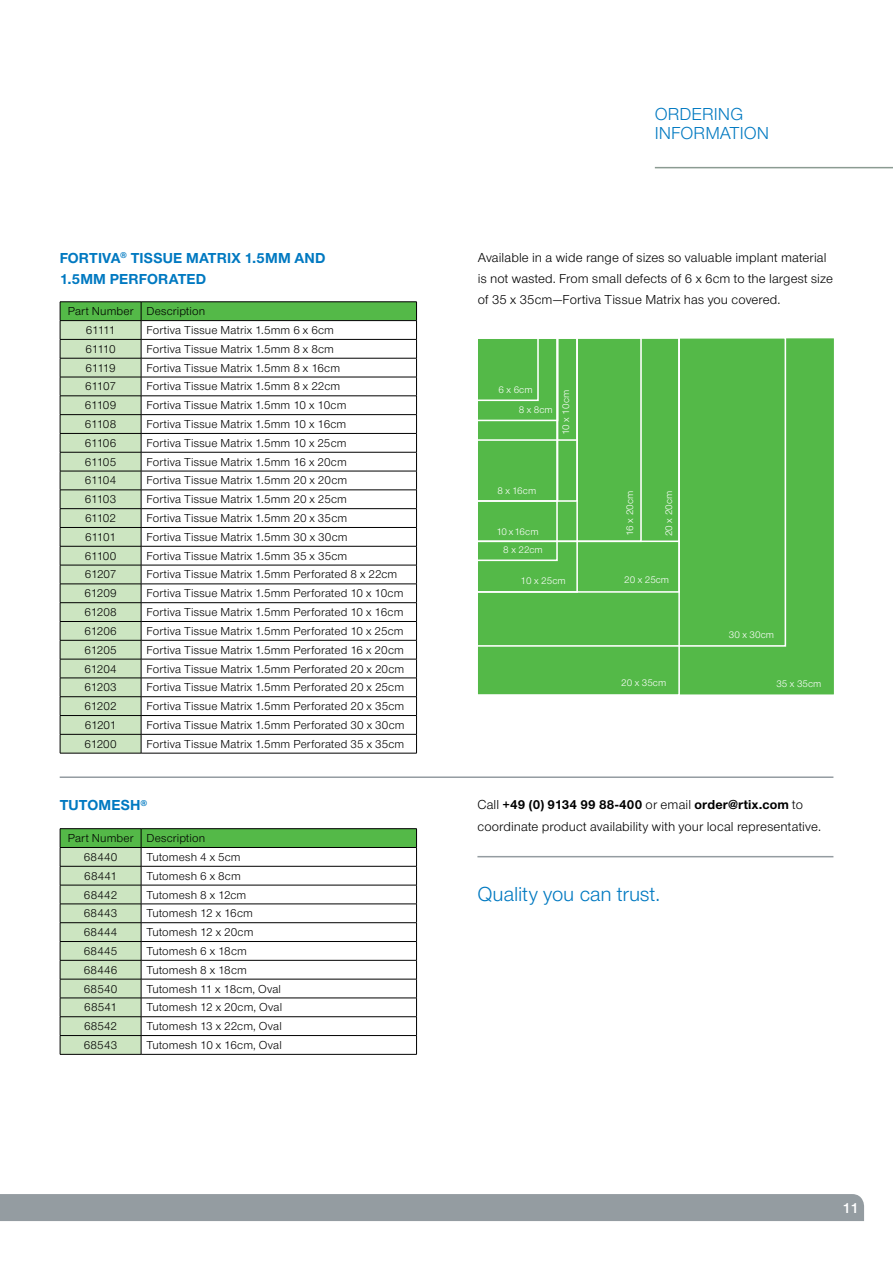
<style>
.page{position:relative;width:893px;height:1263px;background:#fff}
.page>*{position:absolute;margin:0;border:0;box-sizing:border-box;transform-origin:0 0}
.t1{font:21px "Nimbus San Nov";color:#0079c1}
.t2{font:18px/19.5px "Nimbus San Nov";color:#0079c1}
.t3{font:700 15px/21px "Nimbus San Nov";letter-spacing:.01em;color:#0079c1}
.t4{font:15px "Nimbus San Nov Sem Bol";color:#fff}
.t5{font:13.5px/21px "Nimbus San Nov";letter-spacing:.01em;color:#000}
.t6{font:12px/18.8px "Nimbus San Nov";letter-spacing:.015em;color:#000}
.t7{font:10.2px/19.2px "Nimbus San Nov";color:#fff}
.s1{font-weight:700}
</style>
<div class="page">
<div style="left:476px;top:337px;width:359px;height:359px;background:#54b948;border:2px solid #fff"></div>
<div style="left:476px;top:337px;width:310px;height:310px;border:2px solid #fff"></div>
<div style="left:476px;top:337px;width:166px;height:205px;border:2px solid #fff"></div>
<div style="left:476px;top:337px;width:102px;height:256px;border:2px solid #fff"></div>
<div style="left:476px;top:337px;width:102px;height:104px;border:2px solid #fff"></div>
<div style="left:476px;top:337px;width:82px;height:84px;border:2px solid #fff"></div>
<div style="left:476px;top:337px;width:63px;height:64px;border:2px solid #fff"></div>
<div style="left:476px;top:337px;width:82px;height:224px;border:2px solid #fff"></div>
<hr style="left:60px;top:828px;width:81px;height:1px;background:#000">
<hr style="left:141px;top:828px;width:276px;height:1px;background:#000">
<svg style="left:60px;top:829px;width:357px;height:225px"></svg>
<hr style="left:60px;top:1054px;width:81px;height:1px;background:#000">
<hr style="left:141px;top:1054px;width:276px;height:1px;background:#000">
<svg style="left:60px;top:302px;width:357px;height:451px"></svg>
<hr style="left:60px;top:753px;width:81px;height:1px;background:#000">
<hr style="left:141px;top:753px;width:276px;height:1px;background:#000">
<div style="left:0;top:1194px;width:864px;height:27px;background:#949ca1"></div>
<hr style="left:655px;top:167px;width:238px;height:1px;background:#8b9b92">
<hr style="left:477px;top:856px;width:356px;height:1px;background:#949ca1">
<hr style="left:60px;top:776px;width:773px;height:2px;background:#949ca1">
<p class="t3" style="left:60px;top:247px;width:267px">FORTIVA<sup>®</sup> TISSUE MATRIX 1.5MM AND<br>1.5MM PERFORATED</p>
<p class="t6" style="left:86px;top:302px;width:121px;text-indent:-18px">Part Number Description<br>61111</p>
<p class="t6" style="left:147px;top:321px;width:189px">Fortiva Tissue Matrix 1.5mm 6 x 6cm</p>
<p class="t6" style="left:86px;top:340px;width:32px">61110</p>
<p class="t6" style="left:147px;top:340px;width:189px">Fortiva Tissue Matrix 1.5mm 8 x 8cm</p>
<p class="t6" style="left:86px;top:358px;width:31px">61119</p>
<p class="t6" style="left:147px;top:358px;width:195px">Fortiva Tissue Matrix 1.5mm 8 x 16cm</p>
<p class="t6" style="left:85px;top:377px;width:32px">61107</p>
<p class="t6" style="left:147px;top:377px;width:195px">Fortiva Tissue Matrix 1.5mm 8 x 22cm</p>
<p class="t6" style="left:85px;top:396px;width:33px">61109</p>
<p class="t6" style="left:147px;top:396px;width:201px">Fortiva Tissue Matrix 1.5mm 10 x 10cm</p>
<p class="t6" style="left:85px;top:415px;width:33px">61108</p>
<p class="t6" style="left:147px;top:415px;width:201px">Fortiva Tissue Matrix 1.5mm 10 x 16cm</p>
<p class="t6" style="left:85px;top:434px;width:33px">61106</p>
<p class="t6" style="left:147px;top:434px;width:202px">Fortiva Tissue Matrix 1.5mm 10 x 25cm</p>
<p class="t6" style="left:85px;top:452px;width:33px">61105</p>
<p class="t6" style="left:147px;top:452px;width:202px">Fortiva Tissue Matrix 1.5mm 16 x 20cm</p>
<p class="t6" style="left:85px;top:471px;width:33px">61104</p>
<p class="t6" style="left:147px;top:471px;width:202px">Fortiva Tissue Matrix 1.5mm 20 x 20cm</p>
<p class="t6" style="left:85px;top:490px;width:33px">61103</p>
<p class="t6" style="left:147px;top:490px;width:202px">Fortiva Tissue Matrix 1.5mm 20 x 25cm</p>
<p class="t6" style="left:85px;top:509px;width:33px">61102</p>
<p class="t6" style="left:147px;top:509px;width:202px">Fortiva Tissue Matrix 1.5mm 20 x 35cm</p>
<p class="t6" style="left:85px;top:528px;width:32px">61101</p>
<p class="t6" style="left:147px;top:528px;width:203px">Fortiva Tissue Matrix 1.5mm 30 x 30cm</p>
<p class="t6" style="left:85px;top:546px;width:33px">61100</p>
<p class="t6" style="left:147px;top:546px;width:202px">Fortiva Tissue Matrix 1.5mm 35 x 35cm</p>
<p class="t6" style="left:85px;top:565px;width:33px">61207</p>
<p class="t6" style="left:147px;top:565px;width:252px">Fortiva Tissue Matrix 1.5mm Perforated 8 x 22cm</p>
<p class="t6" style="left:84px;top:584px;width:34px">61209</p>
<p class="t6" style="left:147px;top:584px;width:258px">Fortiva Tissue Matrix 1.5mm Perforated 10 x 10cm</p>
<p class="t6" style="left:84px;top:603px;width:34px">61208</p>
<p class="t6" style="left:147px;top:603px;width:258px">Fortiva Tissue Matrix 1.5mm Perforated 10 x 16cm</p>
<p class="t6" style="left:84px;top:622px;width:34px">61206</p>
<p class="t6" style="left:147px;top:622px;width:259px">Fortiva Tissue Matrix 1.5mm Perforated 10 x 25cm</p>
<p class="t6" style="left:85px;top:640px;width:34px">61205</p>
<p class="t6" style="left:147px;top:640px;width:259px">Fortiva Tissue Matrix 1.5mm Perforated 16 x 20cm</p>
<p class="t6" style="left:85px;top:659px;width:34px">61204</p>
<p class="t6" style="left:147px;top:659px;width:259px">Fortiva Tissue Matrix 1.5mm Perforated 20 x 20cm</p>
<p class="t6" style="left:84px;top:678px;width:34px">61203</p>
<p class="t6" style="left:147px;top:678px;width:259px">Fortiva Tissue Matrix 1.5mm Perforated 20 x 25cm</p>
<p class="t6" style="left:85px;top:697px;width:34px">61202</p>
<p class="t6" style="left:147px;top:697px;width:259px">Fortiva Tissue Matrix 1.5mm Perforated 20 x 35cm</p>
<p class="t6" style="left:85px;top:716px;width:33px">61201</p>
<p class="t6" style="left:147px;top:716px;width:260px">Fortiva Tissue Matrix 1.5mm Perforated 30 x 30cm</p>
<p class="t6" style="left:84px;top:734px;width:34px">61200</p>
<p class="t6" style="left:147px;top:734px;width:259px">Fortiva Tissue Matrix 1.5mm Perforated 35 x 35cm</p>
<p class="t3" style="left:60px;top:795px;width:89px">TUTOMESH<sup>®</sup></p>
<p class="t6" style="left:84px;top:829px;width:123px;text-indent:-16px">Part Number Description<br>68440</p>
<p class="t6" style="left:147px;top:848px;width:96px">Tutomesh 4 x 5cm</p>
<p class="t6" style="left:84px;top:866px;width:34px">68441</p>
<p class="t6" style="left:147px;top:866px;width:96px">Tutomesh 6 x 8cm</p>
<p class="t6" style="left:84px;top:885px;width:35px">68442</p>
<p class="t6" style="left:147px;top:885px;width:101px">Tutomesh 8 x 12cm</p>
<p class="t6" style="left:84px;top:904px;width:35px">68443</p>
<p class="t6" style="left:147px;top:904px;width:108px">Tutomesh 12 x 16cm</p>
<p class="t6" style="left:84px;top:923px;width:35px">68444</p>
<p class="t6" style="left:147px;top:923px;width:108px">Tutomesh 12 x 20cm</p>
<p class="t6" style="left:84px;top:942px;width:35px">68445</p>
<p class="t6" style="left:147px;top:942px;width:102px">Tutomesh 6 x 18cm</p>
<p class="t6" style="left:84px;top:960px;width:35px">68446</p>
<p class="t6" style="left:147px;top:960px;width:102px">Tutomesh 8 x 18cm</p>
<p class="t6" style="left:84px;top:979px;width:35px">68540</p>
<p class="t6" style="left:147px;top:979px;width:136px">Tutomesh 11 x 18cm, Oval</p>
<p class="t6" style="left:84px;top:998px;width:34px">68541</p>
<p class="t6" style="left:147px;top:998px;width:137px">Tutomesh 12 x 20cm, Oval</p>
<p class="t6" style="left:84px;top:1017px;width:35px">68542</p>
<p class="t6" style="left:147px;top:1017px;width:137px">Tutomesh 13 x 22cm, Oval</p>
<p class="t6" style="left:84px;top:1036px;width:35px">68543</p>
<p class="t6" style="left:147px;top:1036px;width:137px">Tutomesh 10 x 16cm, Oval</p>
<h2 class="t2" style="left:655px;top:104px;width:116px">ORDERING<br>INFORMATION</h2>
<p class="t5" style="left:478px;top:247px;width:357px">Available in a wide range of sizes so valuable implant material is not wasted. From small defects of 6 x 6cm to the largest size of 35 x 35cm—Fortiva Tissue Matrix has you covered.</p>
<p class="t7" style="left:519px;top:380px;width:35px;text-indent:-20px">6 x 6cm<br>8 x 8cm</p>
<p class="t7" style="left:556px;top:435px;width:47px;rotate:-90deg">10 x 10cm</p>
<p class="t7" style="left:497px;top:481px;width:40px">8 x 16cm</p>
<p class="t7" style="left:497px;top:522px;width:44px">10 x 16cm</p>
<p class="t7" style="left:503px;top:540px;width:41px">8 x 22cm</p>
<p class="t7" style="left:620px;top:536px;width:47px;rotate:-90deg">16 x 20cm</p>
<p class="t7" style="left:659px;top:536px;width:47px;rotate:-90deg">20 x 20cm</p>
<p class="t7" style="left:521px;top:571px;width:47px">10 x 25cm</p>
<p class="t7" style="left:624px;top:570px;width:47px">20 x 25cm</p>
<p class="t7" style="left:729px;top:625px;width:47px">30 x 30cm</p>
<p class="t7" style="left:621px;top:673px;width:47px">20 x 35cm</p>
<p class="t7" style="left:776px;top:674px;width:47px">35 x 35cm</p>
<p class="t5" style="left:477px;top:795px;width:345px">Call <span class="s1">+49 (0) 9134 99 88-400</span> or email <span class="s1">order@rtix.com</span> to coordinate product availability with your local representative.</p>
<h1 class="t1" style="left:477px;top:882px;width:184px">Quality you can trust.</h1>
<p class="t4" style="left:842px;top:1199px;width:18px">11</p>
</div>
